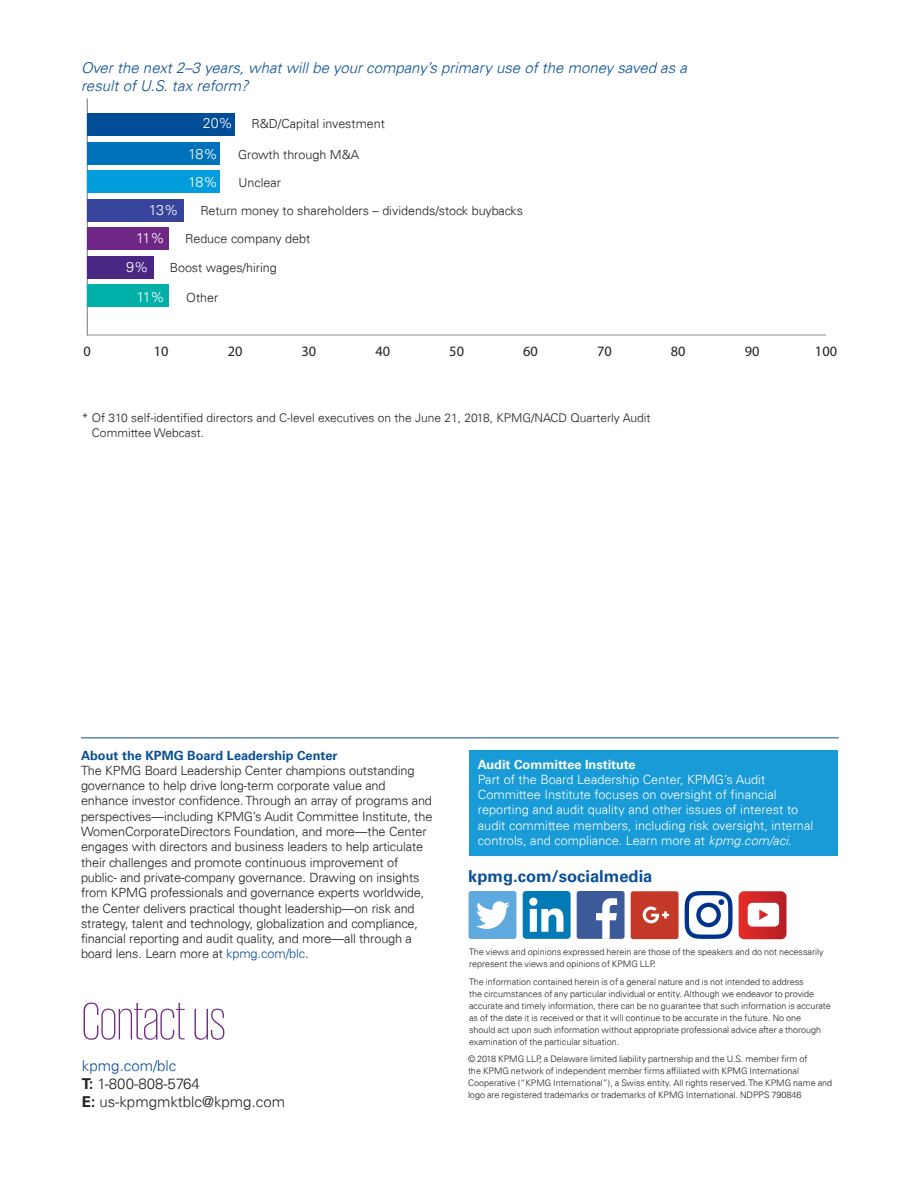
<style>
.page{position:relative;width:918px;height:1188px;background:#fff}
.page>*{position:absolute;margin:0;border:0;box-sizing:border-box;transform-origin:0 0}
.Bodycopy_10pt{font:200 54px "KPMG";color:#6f2b85}
.URL{font:700 16.5px "Univers 65";color:#094f97}
.Bodycopy_10pt-2{font:italic 300 15px/18px "Univers 45";color:#094f97}
.Bodycopy_10pt-3{font:300 15px "Univers 45";color:#231f20}
.Bodycopy_10pt-4{font:300 15px "Univers 45";color:#094f97}
.t1{font:14.4px "Myriad Pro";color:#231f20}
.t2{font:300 14.4px/29.7px "Univers 45";letter-spacing:-.045em;color:#fff}
.Bodycopy_10pt-5{font:300 12.75px/15.3px "Univers 45";letter-spacing:-.01em;color:#231f20}
.Bodycopy_10pt-6{font:300 12.75px/15.3px "Univers 45";color:#fff}
.Subhead_12pt{font:700 12.75px "Univers 65";color:#094f97}
.Subhead_10pt_White{font:700 12.75px "Univers 65";color:#fff}
.t3{font:300 12.6px "Univers 45";color:#231f20}
.Bodycopy_10pt-7{font:300 12px/15px "Univers 45";color:#231f20}
.Legal_6pt{font:300 9px/12px "Univers 45";color:#231f20}
.s1{color:#094f97}
.s2{font-family:"Univers 65";font-weight:700}
.s3{font-style:italic}
</style>
<div class="page">
<div style="left:469px;top:750px;width:369px;height:106px;background:#189bd7"></div>
<hr style="left:81px;top:738px;width:758px;height:1px;background:#094f97">
<svg style="left:685px;top:891px;width:48px;height:48px"></svg>
<div style="left:469px;top:891px;width:47px;height:48px;background:#5ea9dd;border-radius:3px"></div>
<svg style="left:476px;top:901px;width:34px;height:28px"></svg>
<div style="left:523px;top:891px;width:48px;height:48px;background:#007bb6;border-radius:3px"></div>
<svg style="left:529px;top:898px;width:35px;height:34px"></svg>
<div style="left:577px;top:891px;width:48px;height:48px;background:#3c5a99;border-radius:3px"></div>
<svg style="left:596px;top:898px;width:21px;height:41px"></svg>
<div style="left:631px;top:891px;width:48px;height:48px;background:#c43827;border-radius:3px"></div>
<svg style="left:643px;top:907px;width:26px;height:16px"></svg>
<svg style="left:739px;top:891px;width:48px;height:48px"></svg>
<hr style="left:87px;top:335px;width:739px;height:1px;background:#939598">
<hr style="left:87px;top:99px;width:1px;height:236px;background:#939598">
<div style="left:87px;top:284px;width:82px;height:23px;background:#00afa8"></div>
<div style="left:87px;top:256px;width:67px;height:23px;background:#4a2783"></div>
<div style="left:87px;top:227px;width:82px;height:23px;background:#6f2786"></div>
<div style="left:87px;top:199px;width:96px;height:23px;background:#36449c"></div>
<div style="left:87px;top:170px;width:133px;height:23px;background:#009cdc"></div>
<div style="left:87px;top:142px;width:133px;height:23px;background:#0072bc"></div>
<div style="left:87px;top:114px;width:148px;height:22px;background:#014d97"></div>
<p class="Bodycopy_10pt-2" style="left:81px;top:59px;width:607px">Over the next 2–3 years, what will be your company’s primary use of the money saved as a result of U.S. tax reform?</p>
<p class="t3" style="left:251px;top:116px;width:135px">R&amp;D/Capital investment</p>
<p class="t3" style="left:238px;top:147px;width:123px">Growth through M&amp;A</p>
<p class="t2" style="left:203px;top:108px;width:32px">20%</p>
<p class="t2" style="left:188px;top:139px;width:31px">18%</p>
<p class="t2" style="left:149px;top:195px;width:31px">13%</p>
<p class="t2" style="left:136px;top:223px;width:30px">11%</p>
<p class="t2" style="left:188px;top:167px;width:31px">18%</p>
<p class="t3" style="left:238px;top:174px;width:44px">Unclear</p>
<p class="t3" style="left:200px;top:203px;width:324px">Return money to shareholders – dividends/stock buybacks</p>
<p class="t3" style="left:185px;top:231px;width:127px">Reduce company debt</p>
<p class="t2" style="left:136px;top:252px;width:30px;text-indent:-10px">9%<br>11%</p>
<p class="t3" style="left:170px;top:260px;width:108px">Boost wages/hiring</p>
<p class="t3" style="left:186px;top:289px;width:34px">Other</p>
<p class="t1" style="left:84px;top:343px;width:9px">0</p>
<p class="t1" style="left:154px;top:343px;width:16px">10</p>
<p class="t1" style="left:228px;top:343px;width:16px">20</p>
<p class="t1" style="left:302px;top:343px;width:16px">30</p>
<p class="t1" style="left:375px;top:343px;width:16px">40</p>
<p class="t1" style="left:449px;top:343px;width:16px">50</p>
<p class="t1" style="left:523px;top:343px;width:16px">60</p>
<p class="t1" style="left:597px;top:343px;width:16px">70</p>
<p class="t1" style="left:671px;top:343px;width:16px">80</p>
<p class="t1" style="left:745px;top:343px;width:16px">90</p>
<p class="t1" style="left:815px;top:343px;width:24px">100</p>
<p class="Bodycopy_10pt-7" style="left:92px;top:410px;width:560px;text-indent:-10px">* Of 310 self-identified directors and C-level executives on the June 21, 2018, KPMG/NACD Quarterly Audit<br>Committee Webcast.</p>
<p class="Subhead_12pt" style="left:81px;top:748px;width:258px">About the KPMG Board Leadership Center</p>
<p class="Bodycopy_10pt-5" style="left:81px;top:763px;width:353px">The KPMG Board Leadership Center champions outstanding governance to help drive long-term corporate value and enhance investor confidence. Through an array of programs and perspectives—including KPMG’s Audit Committee Institute, the WomenCorporateDirectors Foundation, and more—the Center engages with directors and business leaders to help articulate their challenges and promote continuous improvement of public- and private-company governance. Drawing on insights from KPMG professionals and governance experts worldwide, the Center delivers practical thought leadership—on risk and strategy, talent and technology, globalization and compliance, financial reporting and audit quality, and more—all through a board lens. Learn more at <span class="s1">kpmg.com/blc</span>.</p>
<p class="Bodycopy_10pt" style="left:82px;top:996px;width:145px">Contact us</p>
<p class="Bodycopy_10pt-4" style="left:82px;top:1057px;width:96px">kpmg.com/blc</p>
<p class="Bodycopy_10pt-3" style="left:82px;top:1075px;width:119px"><span class="s2">T:</span> 1-800-808-5764</p>
<p class="Bodycopy_10pt-3" style="left:82px;top:1093px;width:205px"><span class="s2">E:</span> us-kpmgmktblc@kpmg.com</p>
<p class="Subhead_10pt_White" style="left:478px;top:757px;width:159px">Audit Committee Institute</p>
<p class="Bodycopy_10pt-6" style="left:478px;top:772px;width:337px">Part of the Board Leadership Center, KPMG’s Audit Committee Institute focuses on oversight of financial reporting and audit quality and other issues of interest to audit committee members, including risk oversight, internal controls, and compliance. Learn more at <span class="s3">kpmg.com/aci.</span></p>
<p class="URL" style="left:468px;top:866px;width:186px">kpmg.com/socialmedia</p>
<p class="Legal_6pt" style="left:469px;top:946px;width:356px">The views and opinions expressed herein are those of the speakers and do not necessarily represent the views and opinions of KPMG LLP.</p>
<p class="Legal_6pt" style="left:469px;top:976px;width:363px">The information contained herein is of a general nature and is not intended to address<br>the circumstances of any particular individual or entity. Although we endeavor to provide accurate and timely information, there can be no guarantee that such information is accurate as of the date it is received or that it will continue to be accurate in the future. No one<br>should act upon such information without appropriate professional advice after a thorough examination of the particular situation.</p>
<p class="Legal_6pt" style="left:468px;top:1053px;width:366px">© 2018 KPMG LLP, a Delaware limited liability partnership and the U.S. member firm of<br>the KPMG network of independent member firms affiliated with KPMG International Cooperative (“KPMG International”), a Swiss entity. All rights reserved. The KPMG name and logo are registered trademarks or trademarks of KPMG International. NDPPS 790846</p>
<p class="Legal_6pt" style="left:468px;top:1077px;width:362px;text-indent:282px">Printed in the U.S.A.<br>The KPMG name and logo e registered trademarks or trademarks of KPMG International.</p>
</div>
